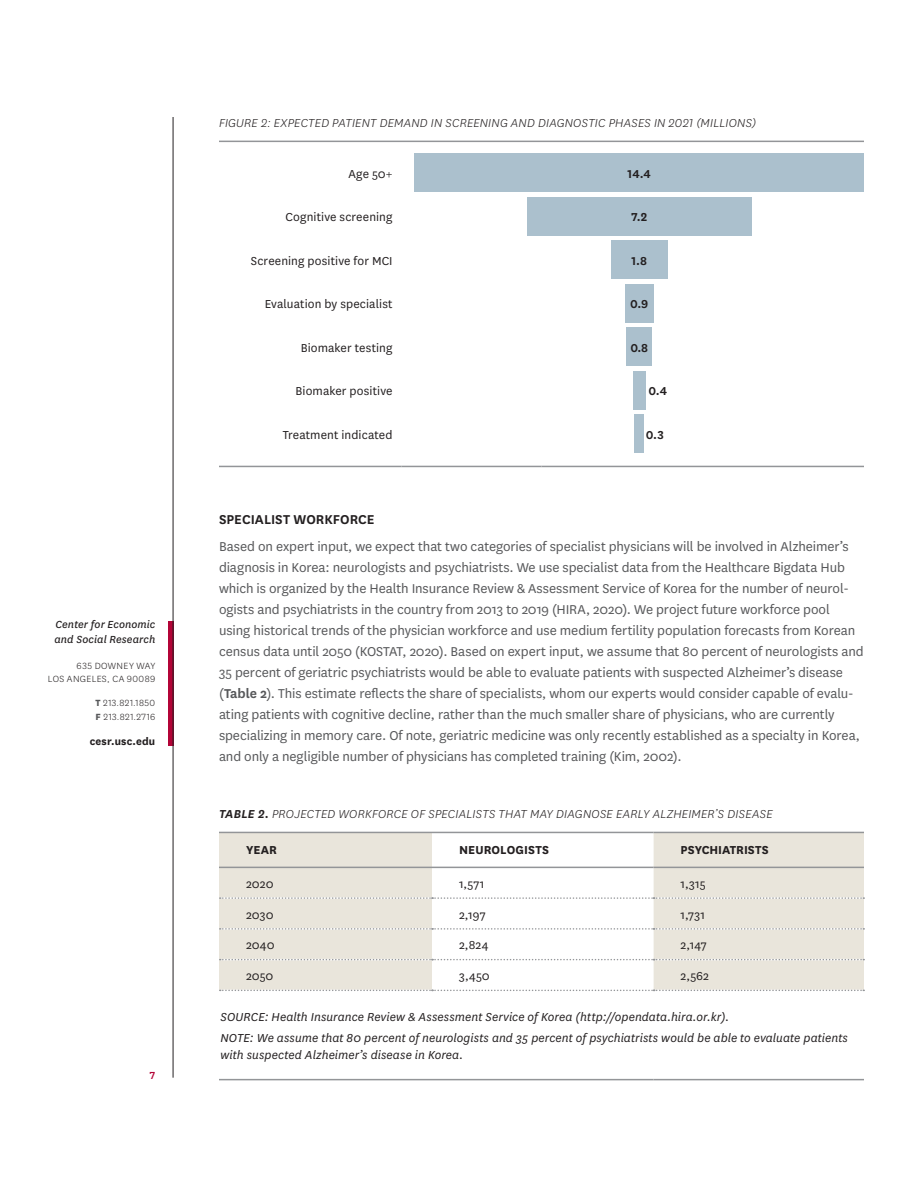
<style>
.page{position:relative;width:918px;height:1188px;background:#fff}
.page>*{position:absolute;margin:0;border:0;box-sizing:border-box;transform-origin:0 0}
.first_body{font:15px/21px "National";letter-spacing:-.005em;color:#57585a}
.sub_title{font:600 15px "National";color:#231f20}
.table_body{font:italic 13.5px/16.5px "National";letter-spacing:.005em;color:#231f20}
.table_body-2{font:13.5px "National";letter-spacing:.01em;color:#231f20}
.table_title{font:italic 300 13.5px "National";letter-spacing:.015em;color:#231f20}
.figure_title{font:italic 300 13.5px "National";letter-spacing:.015em;color:#231f20}
.table_head{font:700 13.5px "National";letter-spacing:.005em;color:#231f20}
.body{font:600 13.5px "National";color:#231f20}
.t1{font:italic 12px/15px "National";letter-spacing:.01em;color:#231f20}
.t2{font:700 12px "National";letter-spacing:.015em;color:#231f20}
.t3{font:500 12px "National";color:#b30437}
.t4{font:300 10.5px/13.5px "National";letter-spacing:.04em;color:#231f20;text-align:right}
.s1{font-weight:800;color:#57585a}
.s2{font-weight:600}
</style>
<div class="page">
<div style="left:168px;top:621px;width:5px;height:124px;background:#b30437"></div>
<hr style="left:173px;top:117px;width:1px;height:961px;background:#231f20">
<hr style="left:219px;top:141px;width:645px;height:1px;background:#939598">
<hr style="left:219px;top:466px;width:183px;height:1px;background:#939598">
<hr style="left:402px;top:466px;width:140px;height:1px;background:#939598">
<hr style="left:542px;top:466px;width:322px;height:1px;background:#939598">
<svg style="left:219px;top:833px;width:645px;height:157px;fill:#e9e5db"></svg>
<hr style="left:219px;top:867px;width:213px;height:1px;background:#939598">
<hr style="left:432px;top:867px;width:222px;height:1px;background:#939598">
<hr style="left:654px;top:867px;width:210px;height:1px;background:#939598">
<svg style="left:220px;top:959px;width:644px;height:1px"></svg>
<hr style="left:219px;top:832px;width:213px;height:1px;background:#939598">
<hr style="left:432px;top:832px;width:222px;height:1px;background:#939598">
<hr style="left:654px;top:832px;width:210px;height:1px;background:#939598">
<svg style="left:220px;top:990px;width:644px;height:1px"></svg>
<hr style="left:219px;top:1079px;width:213px;height:1px;background:#939598">
<hr style="left:432px;top:1079px;width:222px;height:1px;background:#939598">
<hr style="left:654px;top:1079px;width:210px;height:1px;background:#939598">
<svg style="left:220px;top:897px;width:644px;height:2px"></svg>
<svg style="left:220px;top:928px;width:644px;height:2px"></svg>
<div style="left:415px;top:154px;width:449px;height:38px;background:#abc0cd"></div>
<div style="left:527px;top:197px;width:225px;height:39px;background:#abc0cd"></div>
<div style="left:611px;top:241px;width:56px;height:38px;background:#abc0cd"></div>
<div style="left:625px;top:284px;width:28px;height:39px;background:#abc0cd"></div>
<div style="left:627px;top:328px;width:25px;height:38px;background:#abc0cd"></div>
<div style="left:633px;top:371px;width:13px;height:39px;background:#abc0cd"></div>
<div style="left:635px;top:415px;width:9px;height:38px;background:#abc0cd"></div>
<p class="t1" style="left:55px;top:616px;width:102px">Center for Economic and Social Research</p>
<p class="t4" style="left:48px;top:658px;width:109px">635 DOWNEY WAY<br>LOS ANGELES, CA 90089</p>
<p class="t4" style="left:95px;top:696px;width:61px;text-align:left"><span class="s1">T</span> 213.821.1850<br><span class="s1">F</span> 213.821.2716</p>
<p class="t2" style="left:90px;top:733px;width:67px">cesr.usc.edu</p>
<p class="t3" style="left:150px;top:1067px;width:7px">7</p>
<p class="figure_title" style="left:219px;top:115px;width:539px">FIGURE 2: EXPECTED PATIENT DEMAND IN SCREENING AND DIAGNOSTIC PHASES IN 2021 (MILLIONS)</p>
<p class="table_body-2" style="left:348px;top:165px;width:46px">Age 50+</p>
<p class="table_body-2" style="left:285px;top:208px;width:109px">Cognitive screening</p>
<p class="table_body-2" style="left:251px;top:252px;width:143px">Screening positive for MCI</p>
<p class="table_body-2" style="left:265px;top:295px;width:129px">Evaluation by specialist</p>
<p class="table_body-2" style="left:301px;top:339px;width:93px">Biomaker testing</p>
<p class="table_body-2" style="left:296px;top:382px;width:99px">Biomaker positive</p>
<p class="table_body-2" style="left:283px;top:426px;width:111px">Treatment indicated</p>
<p class="body" style="left:628px;top:164px;width:25px">14.4</p>
<p class="body" style="left:631px;top:208px;width:17px">7.2</p>
<p class="body" style="left:632px;top:251px;width:17px">1.8</p>
<p class="body" style="left:630px;top:295px;width:20px">0.9</p>
<p class="body" style="left:630px;top:338px;width:19px">0.8</p>
<p class="body" style="left:648px;top:382px;width:20px">0.4</p>
<p class="body" style="left:646px;top:425px;width:19px">0.3</p>
<p class="sub_title" style="left:219px;top:509px;width:157px">SPECIALIST WORKFORCE</p>
<p class="first_body" style="left:219px;top:535px;width:646px">Based on expert input, we expect that two categories of specialist physicians will be involved in Alzheimer’s diagnosis in Korea: neurologists and psychiatrists. We use specialist data from the Healthcare Bigdata Hub which is organized by the Health Insurance Review &amp; Assessment Service of Korea for the number of neurol&shy;ogists and psychiatrists in the country from 2013 to 2019 (HIRA, 2020). We project future workforce pool using historical trends of the physician workforce and use medium fertility population forecasts from Korean census data until 2050 (KOSTAT, 2020). Based on expert input, we assume that 80 percent of neurologists and 35 percent of geriatric psychiatrists would be able to evaluate patients with suspected Alzheimer’s disease (<span class="s2">Table 2</span>). This estimate reflects the share of specialists, whom our experts would consider capable of evalu&shy;ating patients with cognitive decline, rather than the much smaller share of physicians, who are currently specializing in memory care. Of note, geriatric medicine was only recently established as a specialty in Korea, and only a negligible number of physicians has completed training (Kim, 2002).</p>
<p class="table_title" style="left:219px;top:806px;width:555px"><span class="s2">TABLE 2.</span> PROJECTED WORKFORCE OF SPECIALISTS THAT MAY DIAGNOSE EARLY ALZHEIMER’S DISEASE</p>
<p class="table_head" style="left:246px;top:841px;width:33px">YEAR</p>
<p class="table_head" style="left:459px;top:841px;width:92px">NEUROLOGISTS</p>
<p class="table_head" style="left:681px;top:841px;width:90px">PSYCHIATRISTS</p>
<p class="table_body-2" style="left:246px;top:875px;width:29px">2020</p>
<p class="table_body-2" style="left:459px;top:875px;width:27px">1,571</p>
<p class="table_body-2" style="left:681px;top:875px;width:26px">1,315</p>
<p class="table_body-2" style="left:246px;top:906px;width:29px">2030</p>
<p class="table_body-2" style="left:459px;top:906px;width:28px">2,197</p>
<p class="table_body-2" style="left:681px;top:906px;width:26px">1,731</p>
<p class="table_body-2" style="left:246px;top:936px;width:30px">2040</p>
<p class="table_body-2" style="left:459px;top:936px;width:31px">2,824</p>
<p class="table_body-2" style="left:681px;top:936px;width:28px">2,147</p>
<p class="table_body-2" style="left:246px;top:967px;width:29px">2050</p>
<p class="table_body-2" style="left:459px;top:967px;width:32px">3,450</p>
<p class="table_body-2" style="left:681px;top:967px;width:30px">2,562</p>
<p class="table_body" style="left:220px;top:1009px;width:510px">SOURCE: Health Insurance Review &amp; Assessment Service of Korea (http://opendata.hira.or.kr).</p>
<p class="table_body" style="left:220px;top:1030px;width:629px">NOTE: We assume that 80 percent of neurologists and 35 percent of psychiatrists would be able to evaluate patients with suspected Alzheimer’s disease in Korea.</p>
</div>
